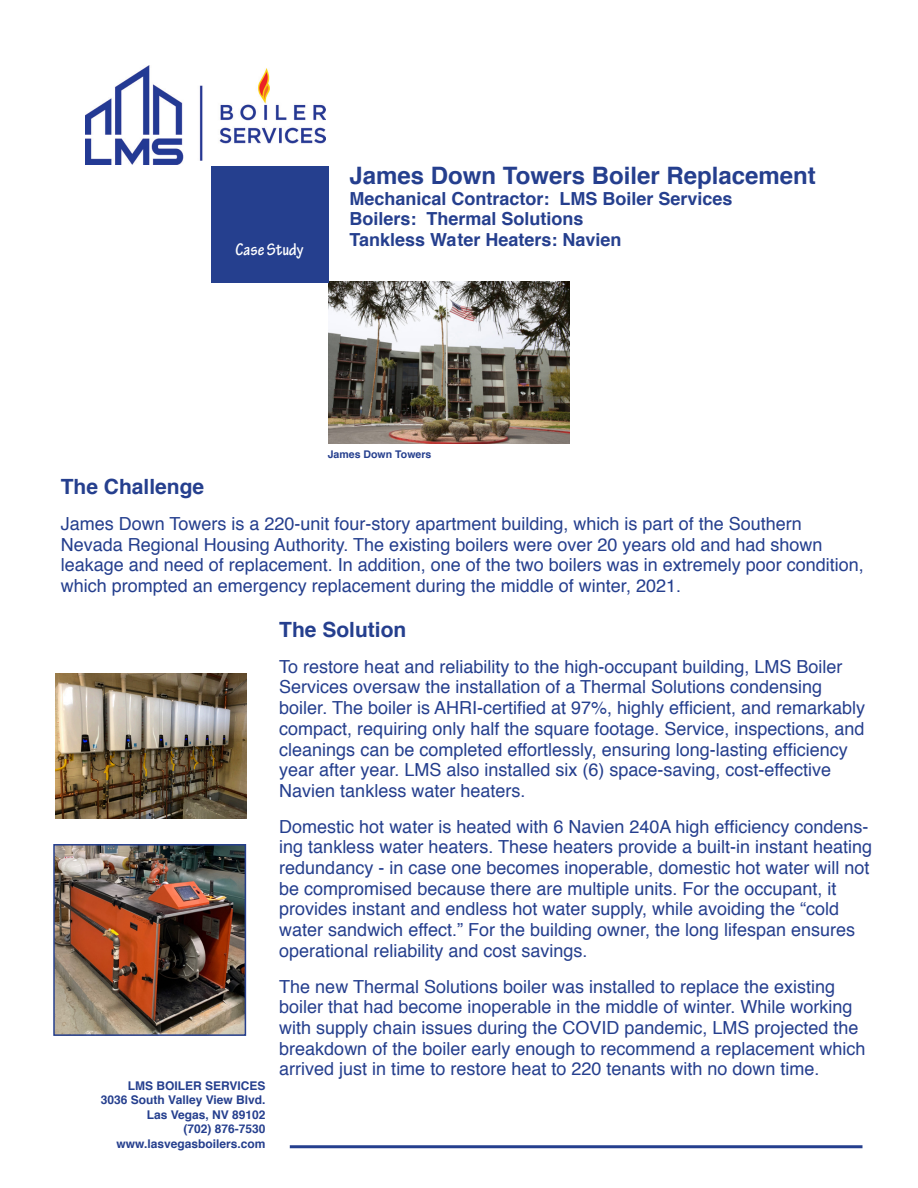
<style>
.page{position:relative;width:918px;height:1188px;background:#fff}
.page>*{position:absolute;margin:0;border:0;box-sizing:border-box;transform-origin:0 0}
.t1{font:700 24px "Helvetica";color:#253f8e}
.t2{font:700 21px "Helvetica";color:#253f8e}
.t3{font:18px/20.7px "Helvetica";color:#253f8e}
.t4{font:700 18px/20.7px "Helvetica";color:#253f8e}
.t5{font:700 condensed 18px "Tekton Pro";color:#fff}
.t6{font:700 12px "Helvetica";color:#253f8e}
.t7{font:700 10.5px "Helvetica";color:#253f8e}
</style>
<div class="page">
<img style="left:86px;top:65px;width:240px;height:99px">
<img style="left:328px;top:282px;width:241px;height:162px">
<img style="left:56px;top:847px;width:187px;height:186px">
<div style="left:53px;top:844px;width:193px;height:192px;border:2px solid #253f8e"></div>
<img style="left:56px;top:674px;width:191px;height:144px">
<div style="left:211px;top:166px;width:118px;height:117px;background:#253f8e"></div>
<hr style="left:290px;top:1145px;width:572px;height:3px;background:#253f8e">
<p class="t5" style="left:236px;top:239px;width:69px">Case Study</p>
<p class="t1" style="left:350px;top:156px;width:468px">James Down Towers Boiler Replacement</p>
<p class="t4" style="left:350px;top:188px;width:385px">Mechanical Contractor: LMS Boiler Services<br>Boilers: Thermal Solutions<br>Tankless Water Heaters: Navien</p>
<p class="t7" style="left:328px;top:445px;width:105px">James Down Towers</p>
<p class="t2" style="left:61px;top:470px;width:145px">The Challenge</p>
<p class="t3" style="left:61px;top:514px;width:805px">James Down Towers is a 220-unit four-story apartment building, which is part of the Southern Nevada Regional Housing Authority. The existing boilers were over 20 years old and had shown leakage and need of replacement. In addition, one of the two boilers was in extremely poor condition, which prompted an emergency replacement during the middle of winter, 2021.</p>
<p class="t6" style="left:128px;top:1076px;width:139px">LMS BOILER SERVICES</p>
<p class="t6" style="left:101px;top:1090px;width:166px">3036 South Valley View Blvd.</p>
<p class="t6" style="left:147px;top:1105px;width:120px">Las Vegas, NV 89102</p>
<p class="t6" style="left:183px;top:1119px;width:84px">(702) 876-7530</p>
<p class="t6" style="left:117px;top:1134px;width:150px">www.lasvegasboilers.com</p>
<p class="t2" style="left:279px;top:613px;width:129px">The Solution</p>
<p class="t3" style="left:279px;top:657px;width:587px">To restore heat and reliability to the high-occupant building, LMS Boiler Services oversaw the installation of a Thermal Solutions condensing boiler. The boiler is AHRI-certified at 97%, highly efficient, and remarkably compact, requiring only half the square footage. Service, inspections, and cleanings can be completed effortlessly, ensuring long-lasting efficiency year after year. LMS also installed six (6) space-saving, cost-effective Navien tankless water heaters.</p>
<p class="t3" style="left:279px;top:817px;width:594px">Domestic hot water is heated with 6 Navien 240A high efficiency condens&shy;ing tankless water heaters. These heaters provide a built-in instant heating redundancy - in case one becomes inoperable, domestic hot water will not be compromised because there are multiple units. For the occupant, it provides instant and endless hot water supply, while avoiding the “cold water sandwich effect.” For the building owner, the long lifespan ensures operational reliability and cost savings.</p>
<p class="t3" style="left:279px;top:976px;width:588px">The new Thermal Solutions boiler was installed to replace the existing boiler that had become inoperable in the middle of winter. While working with supply chain issues during the COVID pandemic, LMS projected the breakdown of the boiler early enough to recommend a replacement which arrived just in time to restore heat to 220 tenants with no down time.</p>
</div>
